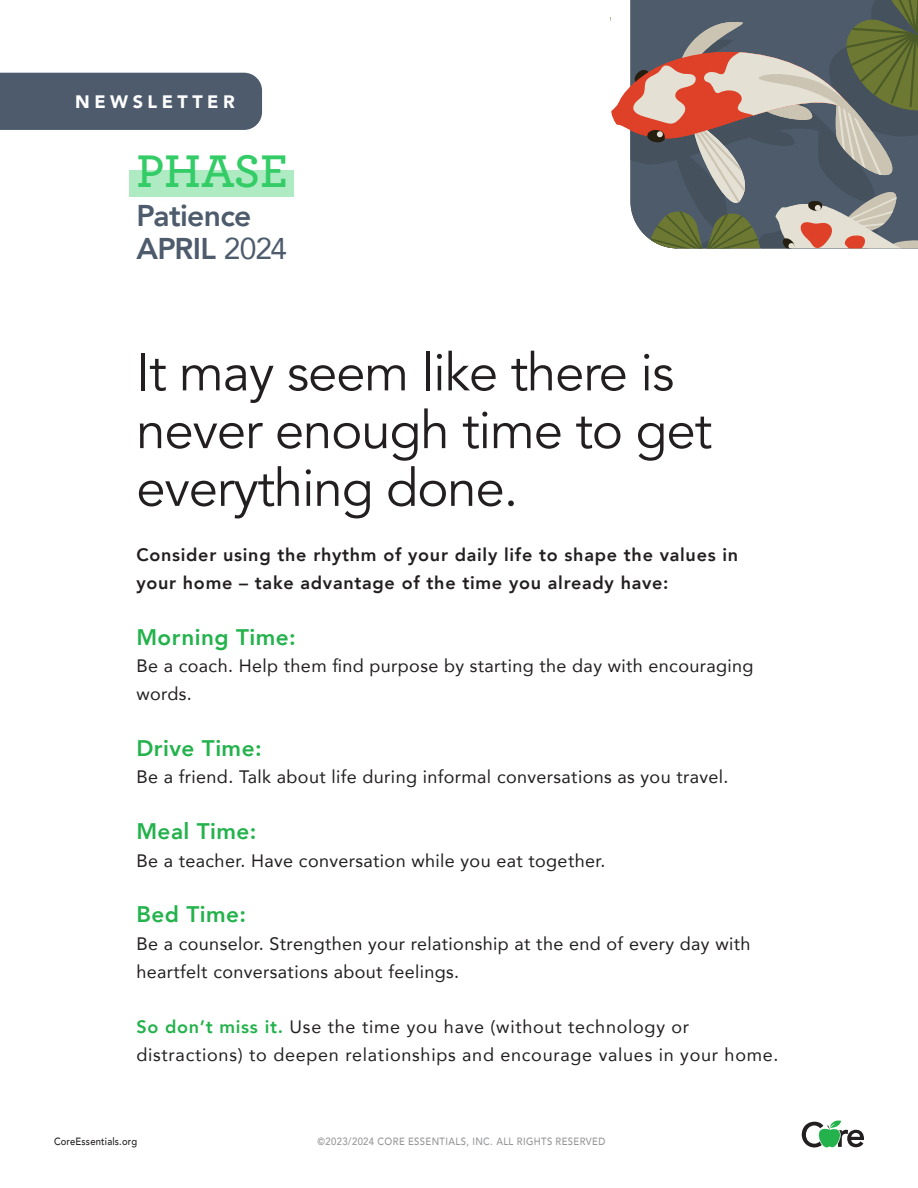
<style>
.page{position:relative;width:918px;height:1188px;background:#fff}
.page>*{position:absolute;margin:0;border:0;box-sizing:border-box;transform-origin:0 0}
.t1{font:52.5px/57.8px "Avenir";letter-spacing:-.02em;color:#231f20}
.t2{font:600 48px "Archer";color:#3c6}
.t3{font:800 30px "Avenir";letter-spacing:-.02em;color:#4d5b6c}
.t4{font:800 22.5px "Avenir";letter-spacing:.02em;color:#23b24b}
.t5{font:18px/27.8px "Avenir";letter-spacing:.02em;color:#231f20}
.t6{font:18px/27.8px "Avenir";letter-spacing:.04em;color:#231f20}
.t7{font:800 18px/27.8px "Avenir";letter-spacing:.04em;color:#231f20}
.t8{font:900 18px "Avenir";letter-spacing:.25em;color:#fff}
.t9{font:500 10.5px "Avenir";letter-spacing:.04em;color:#939598;scale:.9 1}
.t10{font:500 10.5px "Avenir";letter-spacing:.02em;color:#231f20;scale:.9 1}
.s1{font-weight:400}
.s2{font-weight:800;color:#23b24b}
</style>
<div class="page">
<svg style="left:802px;top:1120px;width:62px;height:28px"></svg>
<div style="left:130px;top:170px;width:164px;height:27px;background:#aeeac2"></div>
<div style="left:0;top:73px;width:262px;height:57px;background:#4d5b6c"></div>
<svg style="left:611px;top:0;width:307px;height:249px;background:#837e7a"></svg>
<p class="t8" style="left:75px;top:86px;width:161px">NEWSLETTER</p>
<p class="t2" style="left:136px;top:136px;width:153px">PHASE</p>
<p class="t3" style="left:136px;top:192px;width:117px">Patience</p>
<p class="t3" style="left:136px;top:225px;width:152px">APRIL <span class="s1">2024</span></p>
<p class="t1" style="left:136px;top:344px;width:577px">It may seem like there is never enough time to get everything done.</p>
<p class="t7" style="left:136px;top:541px;width:603px">Consider using the rhythm of your daily life to shape the values in your home – take advantage of the time you already have:</p>
<p class="t4" style="left:136px;top:619px;width:161px">Morning Time:</p>
<p class="t5" style="left:136px;top:652px;width:619px">Be a coach. Help them find purpose by starting the day with encouraging words.</p>
<p class="t4" style="left:136px;top:730px;width:127px">Drive Time:</p>
<p class="t5" style="left:136px;top:763px;width:594px">Be a friend. Talk about life during informal conversations as you travel.</p>
<p class="t4" style="left:136px;top:814px;width:122px">Meal Time:</p>
<p class="t5" style="left:136px;top:846px;width:471px">Be a teacher. Have conversation while you eat together.</p>
<p class="t4" style="left:136px;top:897px;width:111px">Bed Time:</p>
<p class="t5" style="left:136px;top:929px;width:616px">Be a counselor. Strengthen your relationship at the end of every day with heartfelt conversations about feelings.</p>
<p class="t6" style="left:136px;top:1012px;width:644px"><span class="s2">So don’t miss it.</span> Use the time you have (without technology or distractions) to deepen relationships and encourage values in your home.</p>
<p class="t10" style="left:54px;top:1132px;width:94px">CoreEssentials.org</p>
<p class="t9" style="left:318px;top:1132px;width:321px">©2023/2024 CORE ESSENTIALS, INC. ALL RIGHTS RESERVED</p>
</div>
